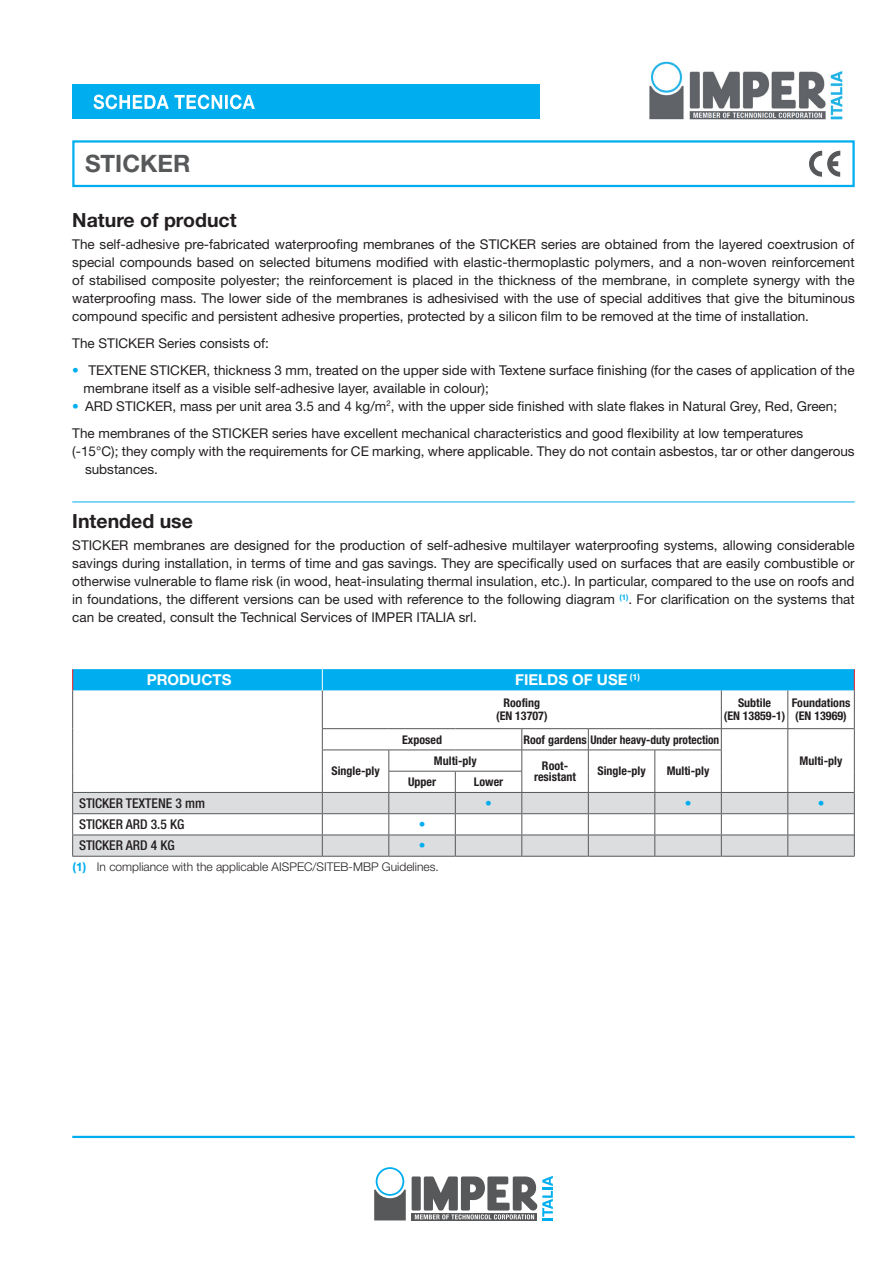
<style>
.page{position:relative;width:893px;height:1263px;background:#fff}
.page>*{position:absolute;margin:0;border:0;box-sizing:border-box;transform-origin:0 0}
.t1{font:700 24px "Helvetica Neue LT Std";color:#57585a}
.t2{font:700 19.5px "Helvetica Neue LT Std";color:#231f20}
.t3{font:700 15px "Helvetica Neue LT Std";color:#fff}
.t4{font:13.5px/18px "Helvetica Neue LT Std";color:#231f20}
.t5{font:500 condensed 13.5px "Helvetica Neue LT Std";color:#231f20}
.t6{font:300 condensed 13.5px "Helvetica Neue LT Std";color:#00aeef}
.t7{font:700 condensed 12px/13.5px "Helvetica Neue LT Std";color:#231f20;text-align:center}
.t8{font:300 12px "Helvetica Neue LT Std";color:#231f20}
.s1{color:#00aeef}
.s2{font-weight:700;color:#00aeef}
</style>
<div class="page">
<svg style="left:809px;top:151px;width:31px;height:26px"></svg>
<div style="left:72px;top:85px;width:468px;height:34px;background:#00aeef"></div>
<svg style="left:94px;top:95px;width:161px;height:14px"></svg>
<div style="left:72px;top:140px;width:783px;height:47px;border:2px solid #00aeef"></div>
<hr style="left:72px;top:1136px;width:783px;height:2px;background:#00aeef">
<svg style="left:412px;top:1213px;width:3px;height:7px"></svg>
<div style="left:376px;top:1167px;width:28px;height:29px;border:2px solid #00aeef;border-radius:50%"></div>
<svg style="left:374px;top:1190px;width:32px;height:30px"></svg>
<div style="left:412px;top:1176px;width:9px;height:34px;background:#57585a"></div>
<svg style="left:415px;top:1176px;width:138px;height:44px"></svg>
<img style="left:649px;top:61px;width:194px;height:59px">
<hr style="left:72px;top:502px;width:783px;height:1px;background:#00aeef">
<div style="left:73px;top:793px;width:781px;height:20px;background:#dcdddf"></div>
<svg style="left:73px;top:814px;width:781px;height:42px;fill:#dcdddf"></svg>
<hr style="left:322px;top:690px;width:1px;height:38px;background:#57585a">
<hr style="left:721px;top:690px;width:1px;height:38px;background:#57585a">
<hr style="left:788px;top:690px;width:1px;height:38px;background:#57585a">
<hr style="left:322px;top:728px;width:67px;height:1px;background:#57585a">
<hr style="left:389px;top:728px;width:66px;height:1px;background:#57585a">
<hr style="left:455px;top:728px;width:67px;height:1px;background:#57585a">
<hr style="left:522px;top:728px;width:66px;height:1px;background:#57585a">
<hr style="left:588px;top:728px;width:67px;height:1px;background:#57585a">
<hr style="left:655px;top:728px;width:66px;height:1px;background:#57585a">
<hr style="left:721px;top:728px;width:67px;height:1px;background:#57585a">
<hr style="left:788px;top:728px;width:66px;height:1px;background:#57585a">
<hr style="left:322px;top:750px;width:67px;height:1px;background:#57585a">
<hr style="left:389px;top:750px;width:66px;height:1px;background:#57585a">
<hr style="left:455px;top:750px;width:67px;height:1px;background:#57585a">
<hr style="left:522px;top:750px;width:66px;height:1px;background:#57585a">
<hr style="left:588px;top:750px;width:67px;height:1px;background:#57585a">
<hr style="left:655px;top:750px;width:67px;height:1px;background:#57585a">
<hr style="left:389px;top:771px;width:66px;height:1px;background:#57585a">
<hr style="left:455px;top:771px;width:67px;height:1px;background:#57585a">
<hr style="left:72px;top:690px;width:1px;height:39px;background:#57585a">
<hr style="left:854px;top:690px;width:1px;height:39px;background:#57585a">
<hr style="left:72px;top:834px;width:250px;height:1px;background:#57585a">
<hr style="left:322px;top:834px;width:67px;height:1px;background:#57585a">
<hr style="left:389px;top:834px;width:66px;height:1px;background:#57585a">
<hr style="left:455px;top:834px;width:67px;height:1px;background:#57585a">
<hr style="left:522px;top:834px;width:66px;height:1px;background:#57585a">
<hr style="left:588px;top:834px;width:67px;height:1px;background:#57585a">
<hr style="left:655px;top:834px;width:66px;height:1px;background:#57585a">
<hr style="left:721px;top:834px;width:67px;height:1px;background:#57585a">
<hr style="left:788px;top:834px;width:66px;height:1px;background:#57585a">
<hr style="left:72px;top:856px;width:250px;height:1px;background:#57585a">
<hr style="left:322px;top:856px;width:67px;height:1px;background:#57585a">
<hr style="left:389px;top:856px;width:66px;height:1px;background:#57585a">
<hr style="left:455px;top:856px;width:67px;height:1px;background:#57585a">
<hr style="left:522px;top:856px;width:66px;height:1px;background:#57585a">
<hr style="left:588px;top:856px;width:67px;height:1px;background:#57585a">
<hr style="left:655px;top:856px;width:66px;height:1px;background:#57585a">
<hr style="left:721px;top:856px;width:67px;height:1px;background:#57585a">
<hr style="left:788px;top:856px;width:67px;height:1px;background:#57585a">
<div style="left:72px;top:669px;width:783px;height:21px;background:#00aeef"></div>
<hr style="left:389px;top:792px;width:66px;height:1px;background:#57585a">
<hr style="left:389px;top:813px;width:66px;height:1px;background:#57585a">
<hr style="left:455px;top:792px;width:67px;height:1px;background:#57585a">
<svg style="left:455px;top:771px;width:1px;height:85px"></svg>
<hr style="left:455px;top:813px;width:67px;height:1px;background:#57585a">
<hr style="left:522px;top:792px;width:66px;height:1px;background:#57585a">
<svg style="left:522px;top:729px;width:1px;height:127px"></svg>
<hr style="left:522px;top:813px;width:66px;height:1px;background:#57585a">
<hr style="left:588px;top:792px;width:67px;height:1px;background:#57585a">
<svg style="left:588px;top:729px;width:1px;height:127px"></svg>
<hr style="left:588px;top:813px;width:67px;height:1px;background:#57585a">
<hr style="left:655px;top:792px;width:66px;height:1px;background:#57585a">
<svg style="left:655px;top:750px;width:1px;height:106px"></svg>
<hr style="left:655px;top:813px;width:66px;height:1px;background:#57585a">
<hr style="left:721px;top:792px;width:67px;height:1px;background:#57585a">
<svg style="left:721px;top:729px;width:1px;height:127px"></svg>
<hr style="left:721px;top:813px;width:67px;height:1px;background:#57585a">
<hr style="left:788px;top:792px;width:67px;height:1px;background:#57585a">
<svg style="left:788px;top:729px;width:1px;height:127px"></svg>
<svg style="left:854px;top:729px;width:1px;height:127px"></svg>
<hr style="left:788px;top:813px;width:66px;height:1px;background:#57585a">
<hr style="left:322px;top:792px;width:67px;height:1px;background:#57585a">
<svg style="left:389px;top:750px;width:1px;height:106px"></svg>
<hr style="left:322px;top:813px;width:67px;height:1px;background:#57585a">
<hr style="left:73px;top:792px;width:249px;height:1px;background:#57585a">
<svg style="left:322px;top:729px;width:1px;height:127px"></svg>
<svg style="left:72px;top:729px;width:1px;height:127px"></svg>
<hr style="left:72px;top:813px;width:250px;height:1px;background:#57585a">
<h1 class="t1" style="left:85px;top:149px;width:107px">STICKER</h1>
<h2 class="t2" style="left:72px;top:208px;width:166px">Nature of product</h2>
<p class="t4" style="left:72px;top:235px;width:784px;text-align:justify">The self-adhesive pre-fabricated waterproofing membranes of the STICKER series are obtained from the layered coextrusion of special compounds based on selected bitumens modified with elastic-thermoplastic polymers, and a non-woven reinforcement of stabilised composite polyester; the reinforcement is placed in the thickness of the membrane, in complete synergy with the waterproofing mass. The lower side of the membranes is adhesivised with the use of special additives that give the bituminous compound specific and persistent adhesive properties, protected by a silicon film to be removed at the time of installation.</p>
<p class="t4" style="left:72px;top:334px;width:198px">The STICKER Series consists of:</p>
<p class="t4" style="left:84px;top:361px;width:773px;text-indent:-11px"><span class="s1">•</span> TEXTENE STICKER, thickness 3 mm, treated on the upper side with Textene surface finishing (for the cases of application of the membrane itself as a visible self-adhesive layer, available in colour);</p>
<p class="t4" style="left:72px;top:392px;width:766px;line-height:27px"><span class="s1">•</span> ARD STICKER, mass per unit area 3.5 and 4 kg/m<sup>2</sup>, with the upper side finished with slate flakes in Natural Grey, Red, Green;<br>The membranes of the STICKER series have excellent mechanical characteristics and good flexibility at low temperatures</p>
<p class="t4" style="left:85px;top:442px;width:771px;text-indent:-13px">(-15°C); they comply with the requirements for CE marking, where applicable. They do not contain asbestos, tar or other dangerous substances.</p>
<h2 class="t2" style="left:72px;top:509px;width:122px">Intended use</h2>
<p class="t4" style="left:72px;top:536px;width:784px;text-align:justify">STICKER membranes are designed for the production of self-adhesive multilayer waterproofing systems, allowing considerable savings during installation, in terms of time and gas savings. They are specifically used on surfaces that are easily combustible or otherwise vulnerable to flame risk (in wood, heat-insulating thermal insulation, etc.). In particular, compared to the use on roofs and in foundations, the different versions can be used with reference to the following diagram <sup>(1)</sup>. For clarification on the systems that can be created, consult the Technical Services of IMPER ITALIA srl.</p>
<p class="t3" style="left:147px;top:670px;width:86px">PRODUCTS</p>
<p class="t3" style="left:515px;top:670px;width:126px">FIELDS OF USE <sup>(1)</sup></p>
<p class="t7" style="left:496px;top:696px;width:53px">Roofing (EN 13707)</p>
<p class="t7" style="left:724px;top:696px;width:63px">Subtile<br>(EN 13859-1)</p>
<p class="t7" style="left:792px;top:696px;width:60px;text-align:left">Foundations (EN 13969)</p>
<p class="t7" style="left:402px;top:732px;width:41px">Exposed</p>
<p class="t7" style="left:523px;top:732px;width:197px">Roof gardens Under heavy-duty protection</p>
<p class="t7" style="left:800px;top:754px;width:44px">Multi-ply</p>
<p class="t7" style="left:331px;top:764px;width:50px">Single-ply</p>
<p class="t7" style="left:434px;top:754px;width:44px">Multi-ply</p>
<p class="t7" style="left:534px;top:760px;width:43px;line-height:10.5px">Root&shy;resistant</p>
<p class="t7" style="left:597px;top:764px;width:50px">Single-ply</p>
<p class="t7" style="left:667px;top:764px;width:44px">Multi-ply</p>
<p class="t7" style="left:408px;top:775px;width:30px">Upper</p>
<p class="t7" style="left:474px;top:775px;width:31px">Lower</p>
<p class="t5" style="left:79px;top:795px;width:128px">STICKER TEXTENE 3 mm</p>
<p class="t6" style="left:485px;top:795px;width:8px">•</p>
<p class="t6" style="left:685px;top:795px;width:8px">•</p>
<p class="t6" style="left:818px;top:795px;width:8px">•</p>
<p class="t5" style="left:79px;top:816px;width:107px">STICKER ARD 3.5 KG</p>
<p class="t6" style="left:419px;top:817px;width:8px">•</p>
<p class="t5" style="left:79px;top:837px;width:97px">STICKER ARD 4 KG</p>
<p class="t6" style="left:419px;top:838px;width:8px">•</p>
<p class="t8" style="left:73px;top:860px;width:368px"><span class="s2">(1)</span> In compliance with the applicable AISPEC/SITEB-MBP Guidelines.</p>
</div>
